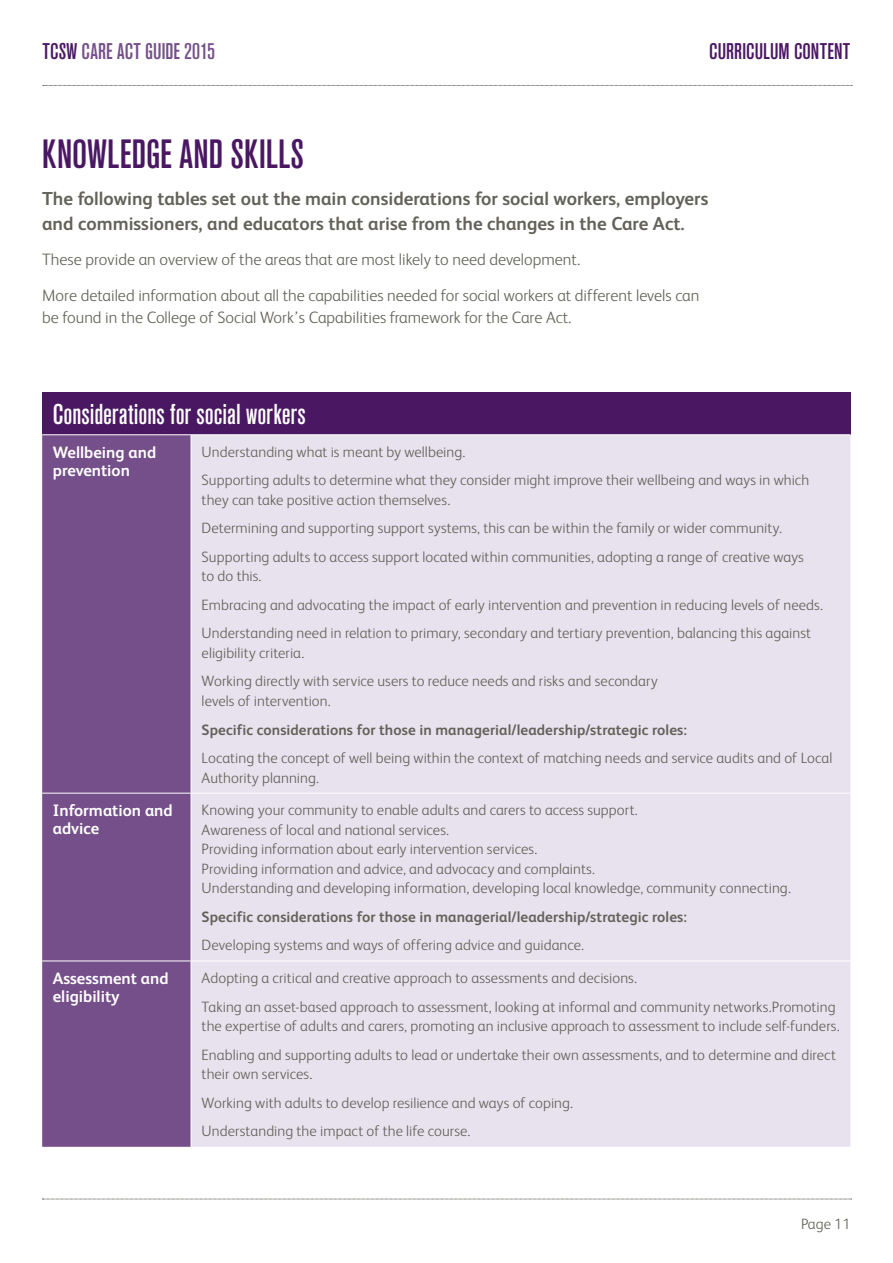
<style>
.page{position:relative;width:893px;height:1263px;background:#fff}
.page>*{position:absolute;margin:0;border:0;box-sizing:border-box;transform-origin:0 0}
.t1{font:500 condensed 40.5px "Akzidenz Grotesk BE";letter-spacing:.005em;color:#4a1863}
.t2{font:500 condensed 28.5px "Akzidenz Grotesk BE";color:#fff}
.t3{font:500 condensed 22.5px "Akzidenz Grotesk BE";letter-spacing:.005em;color:#754f89}
.t4{font:500 condensed 22.5px "Akzidenz Grotesk BE";letter-spacing:.005em;color:#4a1863}
.t5{font:700 18.75px/24.8px "FS Albert";color:#636259}
.t6{font:300 16.5px/35.2px "FS Albert";color:#636259}
.t7{font:700 16.5px/18px "FS Albert";color:#fff}
.t8{font:300 15px/28.5px "FS Albert";letter-spacing:.005em;color:#636259}
.t9{font:700 15px "FS Albert";letter-spacing:.005em;color:#636259}
.s1{color:#4a1863}
</style>
<div class="page">
<svg style="left:43px;top:85px;width:809px;height:1px"></svg>
<svg style="left:42px;top:1199px;width:810px;height:1px"></svg>
<div style="left:42px;top:392px;width:808px;height:43px;background:#4a1863"></div>
<div style="left:42px;top:435px;width:149px;height:712px;background:#754f89"></div>
<div style="left:192px;top:435px;width:658px;height:712px;background:#e8e2ef"></div>
<hr style="left:42px;top:434px;width:149px;height:1px;background:#fff">
<hr style="left:191px;top:434px;width:659px;height:1px;background:#fff">
<hr style="left:42px;top:793px;width:149px;height:1px;background:#fff">
<hr style="left:191px;top:793px;width:659px;height:1px;background:#fff">
<hr style="left:42px;top:960px;width:149px;height:1px;background:#fff">
<hr style="left:191px;top:960px;width:659px;height:1px;background:#fff">
<h3 class="t3" style="left:43px;top:39px;width:174px"><span class="s1">TCSW</span> CARE ACT GUIDE 2015</h3>
<h3 class="t4" style="left:709px;top:39px;width:143px">CURRICULUM CONTENT</h3>
<h1 class="t1" style="left:42px;top:131px;width:263px">KNOWLEDGE AND SKILLS</h1>
<p class="t5" style="left:42px;top:186px;width:668px">The following tables set out the main considerations for social workers, employers and commissioners, and educators that arise from the changes in the Care Act.</p>
<p class="t6" style="left:42px;top:241px;width:659px">These provide an overview of the areas that are most likely to need development.<br>More detailed information about all the capabilities needed for social workers at different levels can</p>
<p class="t6" style="left:42px;top:299px;width:531px">be found in the College of Social Work’s Capabilities framework for the Care Act.</p>
<h2 class="t2" style="left:53px;top:398px;width:255px">Considerations for social workers</h2>
<p class="t7" style="left:53px;top:443px;width:105px">Wellbeing and prevention</p>
<p class="t8" style="left:202px;top:437px;width:609px">Understanding what is meant by wellbeing.<br>Supporting adults to determine what they consider might improve their wellbeing and ways in which</p>
<p class="t8" style="left:202px;top:485px;width:604px">they can take positive action themselves.<br>Determining and supporting support systems, this can be within the family or wider community.<br>Supporting adults to access support located within communities, adopting a range of creative ways</p>
<p class="t8" style="left:202px;top:561px;width:623px">to do this.<br>Embracing and advocating the impact of early intervention and prevention in reducing levels of needs.<br>Understanding need in relation to primary, secondary and tertiary prevention, balancing this against</p>
<p class="t8" style="left:202px;top:638px;width:458px">eligibility criteria.<br>Working directly with service users to reduce needs and risks and secondary</p>
<p class="t8" style="left:202px;top:686px;width:131px">levels of intervention.</p>
<p class="t9" style="left:202px;top:719px;width:487px">Specific considerations for those in managerial/leadership/strategic roles:</p>
<p class="t8" style="left:202px;top:747px;width:632px;line-height:19.5px">Locating the concept of well being within the context of matching needs and service audits and of Local<br>Authority planning.</p>
<p class="t7" style="left:53px;top:801px;width:121px">Information and advice</p>
<p class="t8" style="left:202px;top:800px;width:591px;line-height:19.5px">Knowing your community to enable adults and carers to access support.<br>Awareness of local and national services.<br>Providing information about early intervention services.<br>Providing information and advice, and advocacy and complaints.<br>Understanding and developing information, developing local knowledge, community connecting.</p>
<p class="t9" style="left:202px;top:906px;width:487px">Specific considerations for those in managerial/leadership/strategic roles:</p>
<p class="t8" style="left:202px;top:930px;width:384px">Developing systems and ways of offering advice and guidance.</p>
<p class="t7" style="left:53px;top:969px;width:117px">Assessment and eligibility</p>
<p class="t8" style="left:202px;top:963px;width:635px">Adopting a critical and creative approach to assessments and decisions.<br>Taking an asset-based approach to assessment, looking at informal and community networks.Promoting</p>
<p class="t8" style="left:202px;top:1011px;width:640px">the expertise of adults and carers, promoting an inclusive approach to assessment to include self-funders.<br>Enabling and supporting adults to lead or undertake their own assessments, and to determine and direct</p>
<p class="t8" style="left:202px;top:1059px;width:373px">their own services.<br>Working with adults to develop resilience and ways of coping.<br>Understanding the impact of the life course.</p>
<p class="t8" style="left:801px;top:1209px;width:51px">Page 11</p>
</div>
